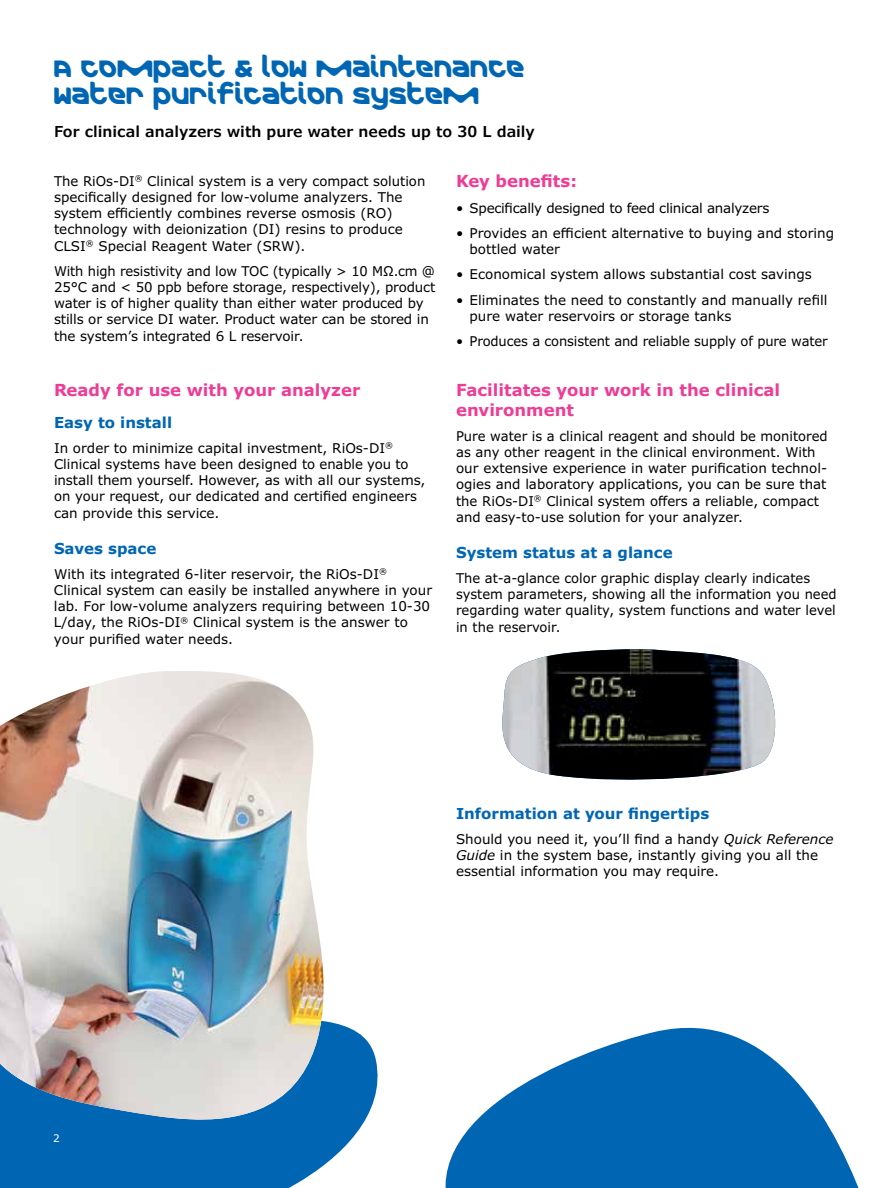
<style>
.page{position:relative;width:891px;height:1188px;background:#fff}
.page>*{position:absolute;margin:0;border:0;box-sizing:border-box;transform-origin:0 0}
.t1{font:24px/27px "Merck";color:#0066b3}
.t2{font:700 16.5px/19.5px "Verdana Pro";color:#ee3d96}
.t3{font:700 15px "Verdana Pro";color:#0066b3}
.t4{font:600 15px "Verdana Pro";color:#000}
.t5{font:13.5px/16.2px "Verdana Pro";color:#000}
.t6{font:13.5px "Verdana Pro";letter-spacing:-.02em;color:#000}
.t7{font:10.5px "Verdana Pro";color:#fff}
.s1{font-style:italic}
</style>
<div class="page">
<svg style="left:445px;top:1027px;width:414px;height:161px;fill:#0066b3"></svg>
<svg style="left:0;top:1021px;width:378px;height:167px;background:#237bbd"></svg>
<img style="left:502px;top:649px;width:274px;height:131px">
<img style="left:0;top:671px;width:327px;height:456px">
<h1 class="t1" style="left:54px;top:55px;width:472px">A COMPACT &amp; LOW MAINTENANCE<br>WATER PURIFICATION SYSTEM</h1>
<p class="t4" style="left:54px;top:122px;width:482px">For clinical analyzers with pure water needs up to 30 L daily</p>
<p class="t5" style="left:54px;top:173px;width:373px">The RiOs-DI<sup>®</sup> Clinical system is a very compact solution specifically designed for low-volume analyzers. The system efficiently combines reverse osmosis (RO) technology with deionization (DI) resins to produce CLSI<sup>®</sup> Special Reagent Water (SRW).</p>
<p class="t5" style="left:54px;top:263px;width:383px">With high resistivity and low TOC (typically &gt; 10 MΩ.cm @ 25°C and &lt; 50 ppb before storage, respectively), product water is of higher quality than either water produced by stills or service DI water. Product water can be stored in the system’s integrated 6 L reservoir.</p>
<p class="t2" style="left:456px;top:172px;width:122px">Key benefits:</p>
<p class="t6" style="left:456px;top:199px;width:315px">• Specifically designed to feed clinical analyzers</p>
<p class="t5" style="left:470px;top:225px;width:366px;text-indent:-14px">• Provides an efficient alternative to buying and storing bottled water</p>
<p class="t5" style="left:456px;top:266px;width:357px">• Economical system allows substantial cost savings</p>
<p class="t5" style="left:470px;top:292px;width:359px;text-indent:-14px">• Eliminates the need to constantly and manually refill pure water reservoirs or storage tanks</p>
<p class="t5" style="left:456px;top:333px;width:373px">• Produces a consistent and reliable supply of pure water</p>
<p class="t2" style="left:456px;top:381px;width:326px">Facilitates your work in the clinical environment</p>
<p class="t5" style="left:456px;top:428px;width:373px">Pure water is a clinical reagent and should be monitored as any other reagent in the clinical environment. With our extensive experience in water purification technol&shy;ogies and laboratory applications, you can be sure that the RiOs-DI<sup>®</sup> Clinical system offers a reliable, compact and easy-to-use solution for your analyzer.</p>
<p class="t3" style="left:456px;top:543px;width:218px">System status at a glance</p>
<p class="t5" style="left:456px;top:570px;width:382px">The at-a-glance color graphic display clearly indicates system parameters, showing all the information you need regarding water quality, system functions and water level in the reservoir.</p>
<p class="t2" style="left:54px;top:381px;width:308px">Ready for use with your analyzer</p>
<p class="t3" style="left:54px;top:412px;width:120px">Easy to install</p>
<p class="t5" style="left:54px;top:440px;width:373px">In order to minimize capital investment, RiOs-DI<sup>® </sup>Clinical systems have been designed to enable you to install them yourself. However, as with all our systems, on your request, our dedicated and certified engineers can provide this service.</p>
<p class="t3" style="left:54px;top:538px;width:104px">Saves space</p>
<p class="t5" style="left:54px;top:566px;width:380px">With its integrated 6-liter reservoir, the RiOs-DI<sup>® </sup>Clinical system can easily be installed anywhere in your lab. For low-volume analyzers requiring between 10-30<br>L/day, the RiOs-DI<sup>®</sup> Clinical system is the answer to your purified water needs.</p>
<p class="t7" style="left:53px;top:1131px;width:8px">2</p>
<p class="t3" style="left:456px;top:804px;width:255px">Information at your fingertips</p>
<p class="t5" style="left:456px;top:831px;width:379px">Should you need it, you’ll find a handy <span class="s1">Quick Reference<br>Guide</span> in the system base, instantly giving you all the essential information you may require.</p>
</div>
